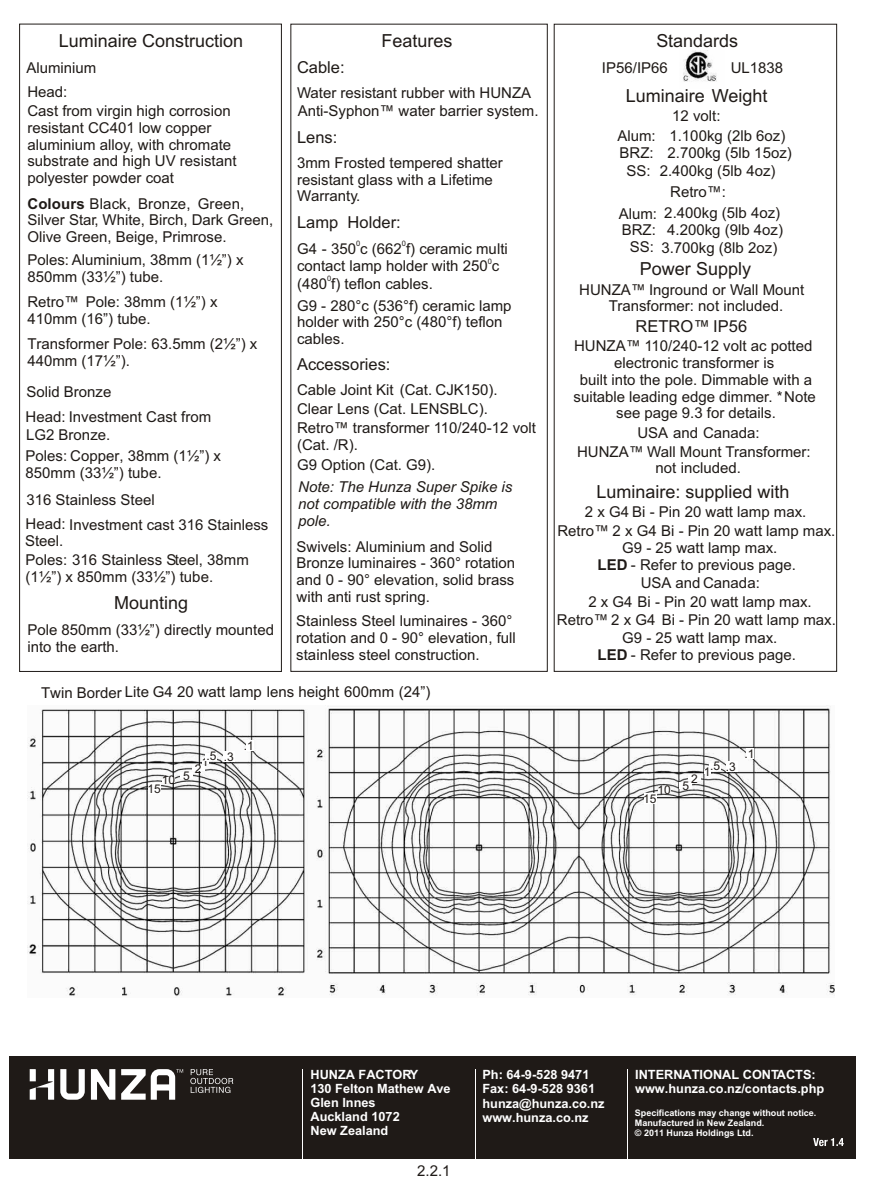
<style>
.page{position:relative;width:894px;height:1191px;background:#fff}
.page>*{position:absolute;margin:0;border:0;box-sizing:border-box;transform-origin:0 0}
.t1{font:18px "Arial Baltic";color:#1f1a17}
.t2{font:16.5px "Arial Baltic";color:#1f1a17}
.t3{font:15px/16.8px "Arial";color:#1f1a17}
.t4{font:15px/16.8px "Arial Baltic";color:#1f1a17}
.t5{font:italic 15px/16.8px "Arial Baltic";color:#1f1a17}
.t6{font:700 12.75px/14.2px "Arial Baltic";color:#fff}
.t7{font:12px "Arial";color:#1f1a17}
.t8{font:700 9px/10.1px "Arial Baltic";color:#fff}
.t9{font:7.5px "Arial";color:#1f1a17}
.s1{font-weight:700}
.s2{font-family:"Arial Baltic"}
</style>
<div class="page">
<div style="left:291px;top:24px;width:257px;height:648px;border:1px solid #1f1a17"></div>
<div style="left:19px;top:24px;width:263px;height:648px;border:1px solid #1f1a17"></div>
<img style="left:683px;top:51px;width:34px;height:31px">
<div style="left:554px;top:24px;width:283px;height:648px;border:1px solid #1f1a17"></div>
<img style="left:27px;top:706px;width:808px;height:291px">
<div style="left:644px;top:794px;width:13px;height:10px;background:#fff"></div>
<div style="left:658px;top:787px;width:13px;height:5px;background:#fff"></div>
<div style="left:747px;top:748px;width:7px;height:10px;background:#fff"></div>
<div style="left:680px;top:783px;width:12px;height:6px;background:#fff"></div>
<div style="left:689px;top:775px;width:12px;height:6px;background:#fff"></div>
<svg style="left:704px;top:769px;width:7px;height:5px"></svg>
<div style="left:709px;top:763px;width:12px;height:8px;background:#fff"></div>
<div style="left:726px;top:761px;width:11px;height:11px;background:#fff"></div>
<div style="left:148px;top:783px;width:13px;height:11px;background:#fff"></div>
<div style="left:162px;top:777px;width:13px;height:5px;background:#fff"></div>
<div style="left:246px;top:740px;width:7px;height:11px;background:#fff"></div>
<div style="left:180px;top:773px;width:13px;height:6px;background:#fff"></div>
<div style="left:192px;top:765px;width:12px;height:6px;background:#fff"></div>
<svg style="left:202px;top:759px;width:7px;height:5px"></svg>
<div style="left:206px;top:753px;width:11px;height:8px;background:#fff"></div>
<div style="left:224px;top:751px;width:11px;height:11px;background:#fff"></div>
<div style="left:10px;top:1057px;width:846px;height:102px;background:#1f1a17"></div>
<svg style="left:813px;top:1138px;width:31px;height:9px"></svg>
<hr style="left:303px;top:1069px;width:1px;height:90px;background:#fff">
<hr style="left:475px;top:1069px;width:1px;height:90px;background:#fff">
<hr style="left:627px;top:1069px;width:1px;height:90px;background:#fff">
<svg style="left:29px;top:1069px;width:204px;height:31px"></svg>
<p class="t1" style="left:59px;top:34px;width:186px">Luminaire Construction</p>
<p class="t4" style="left:27px;top:85px;width:42px">Head:</p>
<p class="t3" style="left:27px;top:104px;width:211px">Cast from virgin high corrosion resistant CC401 low copper aluminium alloy, with chromate substrate and high UV resistant polyester powder coat</p>
<p class="t4" style="left:26px;top:61px;width:72px">Aluminium</p>
<p class="t4" style="left:27px;top:196px;width:248px"><span class="s1">Colours</span> Black, Bronze, Green,<br>Silver Star, White, Birch, Dark Green,<br>Olive Green, Beige, Primrose.</p>
<p class="t3" style="left:27px;top:253px;width:218px"><span class="s2">Poles:</span> Aluminium, 38mm (1½”) x<br>850mm (33½”) tube.</p>
<p class="t4" style="left:27px;top:295px;width:192px">Retro™ Pole: 38mm (1½”) x</p>
<p class="t3" style="left:27px;top:312px;width:125px">410mm (16”) tube.</p>
<p class="t4" style="left:27px;top:337px;width:232px">Transformer Pole: 63.5mm (2½”) x</p>
<p class="t3" style="left:27px;top:353px;width:104px">440mm (17½”).</p>
<p class="t4" style="left:26px;top:385px;width:87px">Solid Bronze</p>
<p class="t3" style="left:26px;top:410px;width:187px"><span class="s2">Head:</span> Investment Cast from</p>
<p class="t3" style="left:26px;top:428px;width:86px">LG2 Bronze.</p>
<p class="t3" style="left:26px;top:449px;width:197px"><span class="s2">Poles:</span> Copper, 38mm (1½”) x<br>850mm (33½”) tube.</p>
<p class="t3" style="left:26px;top:518px;width:244px"><span class="s2">Head:</span> Investment cast 316 Stainless</p>
<p class="t4" style="left:26px;top:493px;width:130px">316 Stainless Steel</p>
<p class="t4" style="left:25px;top:534px;width:40px">Steel.</p>
<p class="t3" style="left:26px;top:553px;width:225px"><span class="s2">Poles:</span> 316 Stainless Steel, 38mm (1½”) x 850mm (33½”) tube.</p>
<p class="t1" style="left:114px;top:596px;width:76px">Mounting</p>
<p class="t3" style="left:27px;top:623px;width:248px">Pole 850mm (33½”) directly mounted into the earth.</p>
<p class="t1" style="left:382px;top:34px;width:73px">Features</p>
<p class="t2" style="left:297px;top:61px;width:49px">Cable:</p>
<p class="t3" style="left:297px;top:86px;width:243px;line-height:17.4px">Water resistant rubber with HUNZA<br>Anti-Syphon™ water barrier system.</p>
<p class="t2" style="left:297px;top:131px;width:42px">Lens:</p>
<p class="t3" style="left:297px;top:156px;width:207px">3mm Frosted tempered shatter resistant glass with a Lifetime<br>Warranty.</p>
<p class="t2" style="left:297px;top:216px;width:105px">Lamp Holder:</p>
<p class="t9" style="left:356px;top:241px;width:6px">0</p>
<p class="t9" style="left:402px;top:241px;width:6px">0</p>
<p class="t3" style="left:297px;top:242px;width:212px">G4 - 350 c (662 f) ceramic multi</p>
<p class="t9" style="left:488px;top:258px;width:6px">0</p>
<p class="t3" style="left:297px;top:259px;width:204px">contact lamp holder with 250 c</p>
<p class="t9" style="left:327px;top:276px;width:6px">0</p>
<p class="t3" style="left:297px;top:277px;width:137px">(480 f) teflon cables.</p>
<p class="t3" style="left:297px;top:298px;width:216px">G9 - 280°c (536°f) ceramic lamp holder with 250°c (480°f) teflon cables.</p>
<p class="t2" style="left:297px;top:358px;width:95px">Accessories:</p>
<p class="t3" style="left:297px;top:381px;width:241px;line-height:19px">Cable Joint Kit (Cat. CJK 150).<br>Clear Lens (Cat. LENSBLC).<br>Retro™ transformer 110/240-12 volt</p>
<p class="t3" style="left:297px;top:437px;width:62px">(Cat. /R).</p>
<p class="t3" style="left:297px;top:457px;width:140px">G9 Option (Cat. G9).</p>
<p class="t5" style="left:298px;top:480px;width:216px">Note: The Hunza Super Spike is not compatible with the 38mm pole.</p>
<p class="t4" style="left:297px;top:539px;width:220px">Swivels: Aluminium and Solid<br>Bronze luminaires - 360° rotation and 0 - 90° elevation, solid brass with anti rust spring.</p>
<p class="t4" style="left:296px;top:614px;width:221px">Stainless Steel luminaires - 360° rotation and 0 - 90° elevation, full stainless steel construction.</p>
<p class="t3" style="left:41px;top:685px;width:391px">Twin Border Lite G4 20 watt lamp lens height 600mm (24”)</p>
<p class="t7" style="left:162px;top:775px;width:15px">10</p>
<p class="t7" style="left:147px;top:784px;width:15px">15</p>
<p class="t7" style="left:207px;top:752px;width:29px">.5 .3</p>
<p class="t7" style="left:202px;top:757px;width:8px">1</p>
<p class="t7" style="left:195px;top:764px;width:8px">2</p>
<p class="t7" style="left:183px;top:771px;width:8px">5</p>
<p class="t7" style="left:244px;top:741px;width:12px">.1</p>
<p class="t1" style="left:656px;top:34px;width:83px">Standards</p>
<p class="t4" style="left:602px;top:61px;width:67px">IP56/IP66</p>
<p class="t4" style="left:731px;top:61px;width:54px">UL1838</p>
<p class="t1" style="left:626px;top:89px;width:143px">Luminaire Weight</p>
<p class="t4" style="left:672px;top:109px;width:50px">12 volt:</p>
<p class="t3" style="left:669px;top:129px;width:117px">1.100kg (2lb 6oz)</p>
<p class="t4" style="left:617px;top:129px;width:40px;text-align:center">Alum:<br>BRZ:<br>SS:</p>
<p class="t3" style="left:660px;top:145px;width:134px;line-height:17.9px;text-indent:8px">2.700kg (5lb 15oz)<br>2.400kg (5lb 4oz)</p>
<p class="t4" style="left:670px;top:185px;width:57px">Retro™:</p>
<p class="t3" style="left:664px;top:206px;width:117px">2.400kg (5lb 4oz)</p>
<p class="t4" style="left:619px;top:206px;width:40px;text-align:center">Alum:<br>BRZ:<br>SS:</p>
<p class="t3" style="left:661px;top:222px;width:123px;line-height:17.9px;text-align:center">4.200kg (9lb 4oz)<br>3.700kg (8lb 2oz)</p>
<p class="t1" style="left:640px;top:262px;width:113px">Power Supply</p>
<p class="t3" style="left:579px;top:282px;width:227px;text-align:center"><span class="s2">HUNZA</span>™ Inground or Wall Mount<br>Transformer: not included.</p>
<p class="t2" style="left:636px;top:320px;width:113px">RETRO™ IP56</p>
<p class="t3" style="left:574px;top:339px;width:244px;text-align:center"><span class="s2">HUNZA</span>™ 110/240-12 volt ac potted electronic transformer is<br>built into the pole. Dimmable with a suitable leading edge dimmer. * Note see page 9.3 for details.</p>
<p class="t4" style="left:637px;top:426px;width:124px">USA and Canada:</p>
<p class="t3" style="left:577px;top:444px;width:235px;text-align:center"><span class="s2">HUNZA™ W</span>all Mount Transformer: not included.</p>
<p class="t1" style="left:597px;top:484px;width:195px">Luminaire: supplied with</p>
<p class="t3" style="left:557px;top:503px;width:280px;line-height:19.2px;text-align:center">2 x G4 Bi - Pin 20 watt lamp max.<br><span class="s2">Retro™</span> 2 x G4 Bi - Pin 20 watt lamp max.</p>
<p class="t4" style="left:641px;top:576px;width:121px">USA and Canada:</p>
<p class="t3" style="left:557px;top:594px;width:280px;line-height:18.1px;text-align:center">2 x G4 Bi - Pin 20 watt lamp max.<br><span class="s2">Retro™</span> 2 x G4 Bi - Pin 20 watt lamp max.</p>
<p class="t4" style="left:622px;top:541px;width:157px">G9 - 25 watt lamp max.</p>
<p class="t4" style="left:598px;top:558px;width:200px"><span class="s1">LED</span> - Refer to previous page.</p>
<p class="t4" style="left:622px;top:631px;width:157px">G9 - 25 watt lamp max.</p>
<p class="t4" style="left:598px;top:648px;width:200px"><span class="s1">LED</span> - Refer to previous page.</p>
<p class="t7" style="left:658px;top:785px;width:15px">10</p>
<p class="t7" style="left:643px;top:794px;width:15px">15</p>
<p class="t7" style="left:710px;top:762px;width:27px">.5 .3</p>
<p class="t7" style="left:704px;top:767px;width:8px">1</p>
<p class="t7" style="left:691px;top:774px;width:8px">2</p>
<p class="t7" style="left:682px;top:782px;width:8px">5</p>
<p class="t7" style="left:744px;top:749px;width:12px">.1</p>
<p class="t6" style="left:310px;top:1068px;width:142px">HUNZA FACTORY<br>130 Felton Mathew Ave<br>Glen Innes<br>Auckland 1072<br>New Zealand</p>
<p class="t6" style="left:482px;top:1069px;width:124px">Ph: 64-9-528 9471<br>Fax: 64-9-528 9361 hunza@hunza.co.nz www.hunza.co.nz</p>
<p class="t6" style="left:635px;top:1069px;width:191px">INTERNATIONAL CONTACTS: www.hunza.co.nz/contacts.php</p>
<p class="t8" style="left:635px;top:1109px;width:183px">Specifications may change without notice.<br>Manufactured in New Zealand.<br>© 2011 Hunza Holdings Ltd.</p>
<p class="t4" style="left:417px;top:1164px;width:35px">2.2.1</p>
</div>
